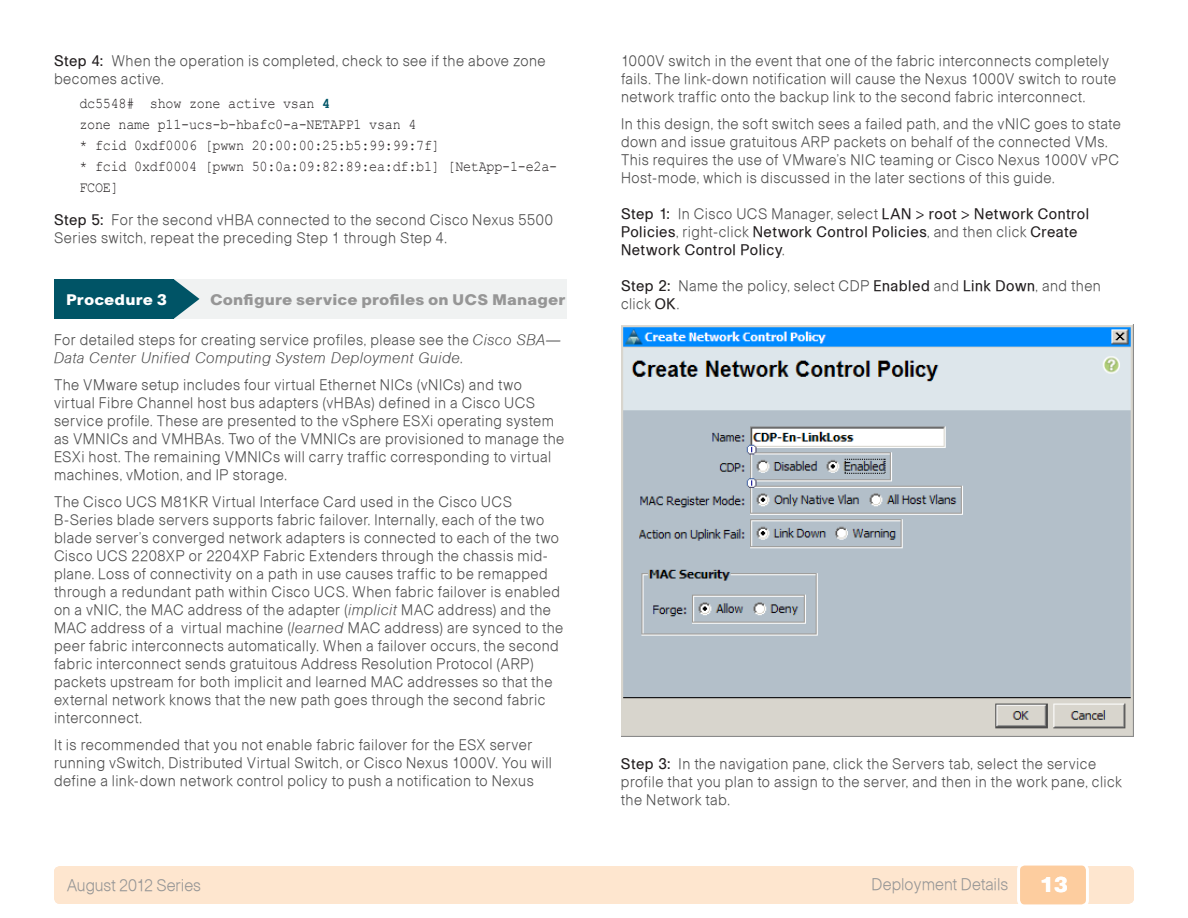
<style>
.page{position:relative;width:1188px;height:918px;background:#fff}
.page>*{position:absolute;margin:0;border:0;box-sizing:border-box;transform-origin:0 0}
.t1{font:900 21px "Cisco";color:#fff}
.t2{font:16.5px "Ciscolight";color:#969696;scale:.95 1}
.t3{font:15px/18px "Ciscolight";letter-spacing:.03em;color:#4d4d4d;scale:.95 1}
.t4{font:15px/21px "Courier New";letter-spacing:-.02em;color:#231f20;scale:.9 1}
.t5{font:15px/18px "Ciscoregular";letter-spacing:.035em;color:#231f20;scale:.95 1}
.t6{font:15px "Ciscolightoblique";letter-spacing:.035em;color:#4d4d4d;scale:.95 1}
.t7{font:900 15px "Cisco";letter-spacing:.005em;color:#969696}
.t8{font:900 15px "Cisco";letter-spacing:.005em;color:#fff}
.s1{font-family:"Cisco";color:#231f20}
.s2{font-weight:700;color:#005568}
.s3{font-family:"Ciscolightoblique"}
.s4{font-family:"Ciscolight"}
.s5{font-family:"Ciscoregular";color:#231f20}
.s6{font-family:"Ciscolight";color:#4d4d4d}
</style>
<div class="page">
<div style="left:54px;top:866px;width:1080px;height:38px;background:#fee6cf;border-radius:6px"></div>
<div style="left:1019px;top:864px;width:68px;height:42px;background:#fdcd9f;border-radius:6px"></div>
<div style="left:1017px;top:863px;width:72px;height:44px;border:3px solid #fff;border-radius:6px"></div>
<div style="left:54px;top:279px;width:513px;height:40px;background:#f0f2f2"></div>
<div style="left:54px;top:279px;width:120px;height:40px;background:#005466"></div>
<svg style="left:174px;top:279px;width:26px;height:40px"></svg>
<img style="left:621px;top:325px;width:513px;height:411px">
<p class="t3" style="left:54px;top:51px;width:519px"><span class="s1">Step 4:</span> When the operation is completed, check to see if the above zone becomes active.</p>
<p class="t4" style="left:80px;top:92px;width:532px">dc5548# show zone active vsan <span class="s2">4<br></span>zone name p11-ucs-b-hbafc0-a-NETAPP1 vsan 4<br>* fcid 0xdf0006 [pwwn 20:00:00:25:b5:99:99:7f]<br>* fcid 0xdf0004 [pwwn 50:0a:09:82:89:ea:df:b1] [NetApp-1-e2a-FCOE]</p>
<p class="t3" style="left:54px;top:210px;width:527px"><span class="s1">Step 5:</span> For the second vHBA connected to the second Cisco Nexus 5500<br>Series switch, repeat the preceding Step 1 through Step 4.</p>
<p class="t8" style="left:66px;top:290px;width:103px">Procedure 3</p>
<p class="t7" style="left:210px;top:290px;width:357px">Configure service profiles on UCS Manager</p>
<p class="t3" style="left:54px;top:330px;width:536px">For detailed steps for creating service profiles, please see the <span class="s3">Cisco SBA—</span></p>
<p class="t6" style="left:54px;top:348px;width:432px">Data Center Unified Computing System Deployment Guide<span class="s4">.</span></p>
<p class="t3" style="left:54px;top:375px;width:539px">The VMware setup includes four virtual Ethernet NICs (vNICs) and two virtual Fibre Channel host bus adapters (vHBAs) defined in a Cisco UCS service profile. These are presented to the vSphere ESXi operating system as VMNICs and VMHBAs. Two of the VMNICs are provisioned to manage the ESXi host. The remaining VMNICs will carry traffic corresponding to virtual machines, vMotion, and IP storage.</p>
<p class="t3" style="left:54px;top:492px;width:538px">The Cisco UCS M81KR Virtual Interface Card used in the Cisco UCS B-Series blade servers supports fabric failover. Internally, each of the two blade server’s converged network adapters is connected to each of the two Cisco UCS 2208XP or 2204XP Fabric Extenders through the chassis mid&shy;plane. Loss of connectivity on a path in use causes traffic to be remapped through a redundant path within Cisco UCS. When fabric failover is enabled on a vNIC, the MAC address of the adapter (<span class="s3">implicit</span> MAC address) and the MAC address of a virtual machine (<span class="s3">learned</span> MAC address) are synced to the peer fabric interconnects automatically. When a failover occurs, the second fabric interconnect sends gratuitous Address Resolution Protocol (ARP) packets upstream for both implicit and learned MAC addresses so that the external network knows that the new path goes through the second fabric interconnect.</p>
<p class="t3" style="left:54px;top:735px;width:526px">It is recommended that you not enable fabric failover for the ESX server running vSwitch, Distributed Virtual Switch, or Cisco Nexus 1000V. You will define a link-down network control policy to push a notification to Nexus</p>
<p class="t3" style="left:621px;top:51px;width:523px">1000V switch in the event that one of the fabric interconnects completely fails. The link-down notification will cause the Nexus 1000V switch to route network traffic onto the backup link to the second fabric interconnect.</p>
<p class="t3" style="left:621px;top:114px;width:528px">In this design, the soft switch sees a failed path, and the vNIC goes to state down and issue gratuitous ARP packets on behalf of the connected VMs.<br>This requires the use of VMware’s NIC teaming or Cisco Nexus 1000V vPC Host-mode, which is discussed in the later sections of this guide.</p>
<p class="t3" style="left:621px;top:204px;width:494px"><span class="s1">Step 1:</span> In Cisco UCS Manager, select <span class="s5">LAN &gt; root &gt; Network Control</span></p>
<p class="t5" style="left:621px;top:223px;width:482px">Policies<span class="s6">, right-click</span> Network Control Policies<span class="s6">, and then click</span> Create<br>Network Control Policy<span class="s6">.</span></p>
<p class="t3" style="left:621px;top:276px;width:507px"><span class="s1">Step 2:</span> Name the policy, select CDP <span class="s5">Enabled</span> and <span class="s5">Link Down</span>, and then click <span class="s5">OK</span>.</p>
<p class="t3" style="left:621px;top:755px;width:529px"><span class="s1">Step 3:</span> In the navigation pane, click the Servers tab, select the service profile that you plan to assign to the server, and then in the work pane, click the Network tab.</p>
<p class="t2" style="left:67px;top:875px;width:142px">August 2012 Series</p>
<p class="t2" style="left:872px;top:874px;width:146px">Deployment Details</p>
<h1 class="t1" style="left:1039px;top:872px;width:31px">13</h1>
</div>
